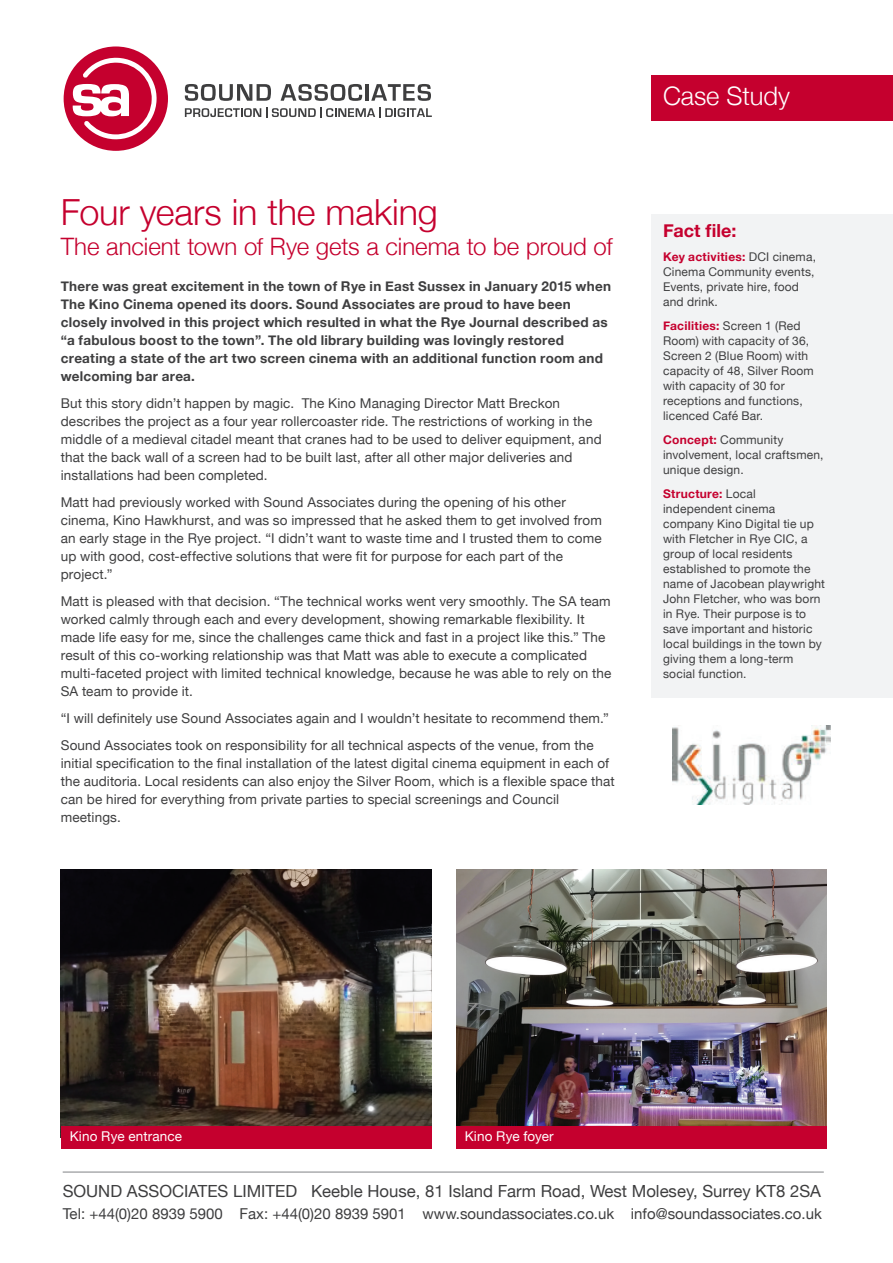
<style>
.page{position:relative;width:893px;height:1263px;background:#fff}
.page>*{position:absolute;margin:0;border:0;box-sizing:border-box;transform-origin:0 0}
.t1{font:300 36px "Helvetica Neue";letter-spacing:-.005em;color:#c5002e}
.t2{font:300 25.5px "Helvetica Neue";color:#fff}
.t3{font:300 24px "Helvetica Neue";color:#c5002e}
.t4{font:700 18px "Helvetica Neue";letter-spacing:.005em;color:#c5002e}
.t5{font:16.65px "Helvetica Neue";color:#3e3e3f}
.t6{font:15px "Helvetica Neue";color:#3e3e3f}
.t7{font:13.5px/18px "Helvetica Neue";letter-spacing:.01em;color:#3e3e3f}
.t8{font:700 13.5px/18px "Helvetica Neue";letter-spacing:.02em;color:#3e3e3f}
.t9{font:13.5px "Helvetica Neue";letter-spacing:.01em;color:#fff}
.t10{font:12px/15px "Helvetica Neue";letter-spacing:.015em;color:#3e3e3f}
.s1{font-weight:700;color:#c5002e}
</style>
<div class="page">
<div style="left:651px;top:75px;width:242px;height:46px;background:#c5002e"></div>
<div style="left:651px;top:215px;width:242px;height:483px;background:#f2f3f4"></div>
<img style="left:61px;top:869px;width:370px;height:258px">
<img style="left:456px;top:869px;width:370px;height:258px">
<svg style="left:185px;top:84px;width:86px;height:17px"></svg>
<svg style="left:281px;top:84px;width:81px;height:17px"></svg>
<hr style="left:365px;top:84px;width:4px;height:17px;background:#3e3e3f">
<svg style="left:371px;top:84px;width:60px;height:17px"></svg>
<svg style="left:185px;top:107px;width:247px;height:11px"></svg>
<div style="left:64px;top:46px;width:104px;height:105px;background:#c5002e;border-radius:50%"></div>
<svg style="left:73px;top:57px;width:84px;height:83px"></svg>
<hr style="left:63px;top:1172px;width:761px;height:1px;background:#808285">
<div style="left:61px;top:1127px;width:370px;height:22px;background:#c5002e"></div>
<div style="left:456px;top:1127px;width:370px;height:22px;background:#c5002e"></div>
<img style="left:672px;top:726px;width:159px;height:79px">
<h1 class="t1" style="left:61px;top:183px;width:379px">Four years in the making</h1>
<h3 class="t3" style="left:61px;top:227px;width:553px">The ancient town of Rye gets a cinema to be proud of</h3>
<p class="t8" style="left:61px;top:277px;width:552px">There was great excitement in the town of Rye in East Sussex in January 2015 when The Kino Cinema opened its doors. Sound Associates are proud to have been closely involved in this project which resulted in what the Rye Journal described as “a fabulous boost to the town”. The old library building was lovingly restored creating a state of the art two screen cinema with an additional function room and welcoming bar area.</p>
<p class="t7" style="left:61px;top:395px;width:542px">But this story didn’t happen by magic. The Kino Managing Director Matt Breckon describes the project as a four year rollercoaster ride. The restrictions of working in the middle of a medieval citadel meant that cranes had to be used to deliver equipment, and that the back wall of a screen had to be built last, after all other major deliveries and installations had been completed.</p>
<p class="t7" style="left:61px;top:494px;width:543px">Matt had previously worked with Sound Associates during the opening of his other cinema, Kino Hawkhurst, and was so impressed that he asked them to get involved from an early stage in the Rye project. “I didn’t want to waste time and I trusted them to come up with good, cost-effective solutions that were fit for purpose for each part of the project.”</p>
<p class="t7" style="left:61px;top:593px;width:552px">Matt is pleased with that decision. “The technical works went very smoothly. The SA team worked calmly through each and every development, showing remarkable flexibility. It made life easy for me, since the challenges came thick and fast in a project like this.” The result of this co-working relationship was that Matt was able to execute a complicated multi-faceted project with limited technical knowledge, because he was able to rely on the SA team to provide it.</p>
<p class="t7" style="left:61px;top:705px;width:550px;line-height:27px">“I will definitely use Sound Associates again and I wouldn’t hesitate to recommend them.”<br>Sound Associates took on responsibility for all technical aspects of the venue, from the</p>
<p class="t7" style="left:61px;top:755px;width:555px">initial specification to the final installation of the latest digital cinema equipment in each of the auditoria. Local residents can also enjoy the Silver Room, which is a flexible space that can be hired for everything from private parties to special screenings and Council meetings.</p>
<h2 class="t2" style="left:663px;top:75px;width:128px">Case Study</h2>
<h3 class="t4" style="left:663px;top:216px;width:75px">Fact file:</h3>
<p class="t10" style="left:663px;top:250px;width:155px"><span class="s1">Key activities:</span> DCI cinema,<br>Cinema Community events,<br>Events, private hire, food and drink.</p>
<p class="t10" style="left:663px;top:319px;width:152px"><span class="s1">Facilities:</span> Screen 1 (Red<br>Room) with capacity of 36,<br>Screen 2 (Blue Room) with capacity of 48, Silver Room with capacity of 30 for receptions and functions, licenced Café Bar.</p>
<p class="t10" style="left:663px;top:433px;width:162px"><span class="s1">Concept:</span> Community involvement, local craftsmen, unique design.</p>
<p class="t10" style="left:663px;top:487px;width:163px"><span class="s1">Structure:</span> Local independent cinema company Kino Digital tie up with Fletcher in Rye CIC, a group of local residents established to promote the name of Jacobean playwright<br>John Fletcher, who was born in Rye. Their purpose is to save important and historic local buildings in the town by giving them a long-term social function.</p>
<p class="t9" style="left:70px;top:1126px;width:114px">Kino Rye entrance</p>
<p class="t9" style="left:465px;top:1126px;width:90px">Kino Rye foyer</p>
<p class="t5" style="left:63px;top:1179px;width:760px">SOUND ASSOCIATES LIMITED Keeble House, 81 Island Farm Road, West Molesey, Surrey KT8 2SA</p>
<p class="t6" style="left:63px;top:1203px;width:761px">Tel: +44(0)20 8939 5900 Fax: +44(0)20 8939 5901 www.soundassociates.co.uk info@soundassociates.co.uk</p>
</div>
